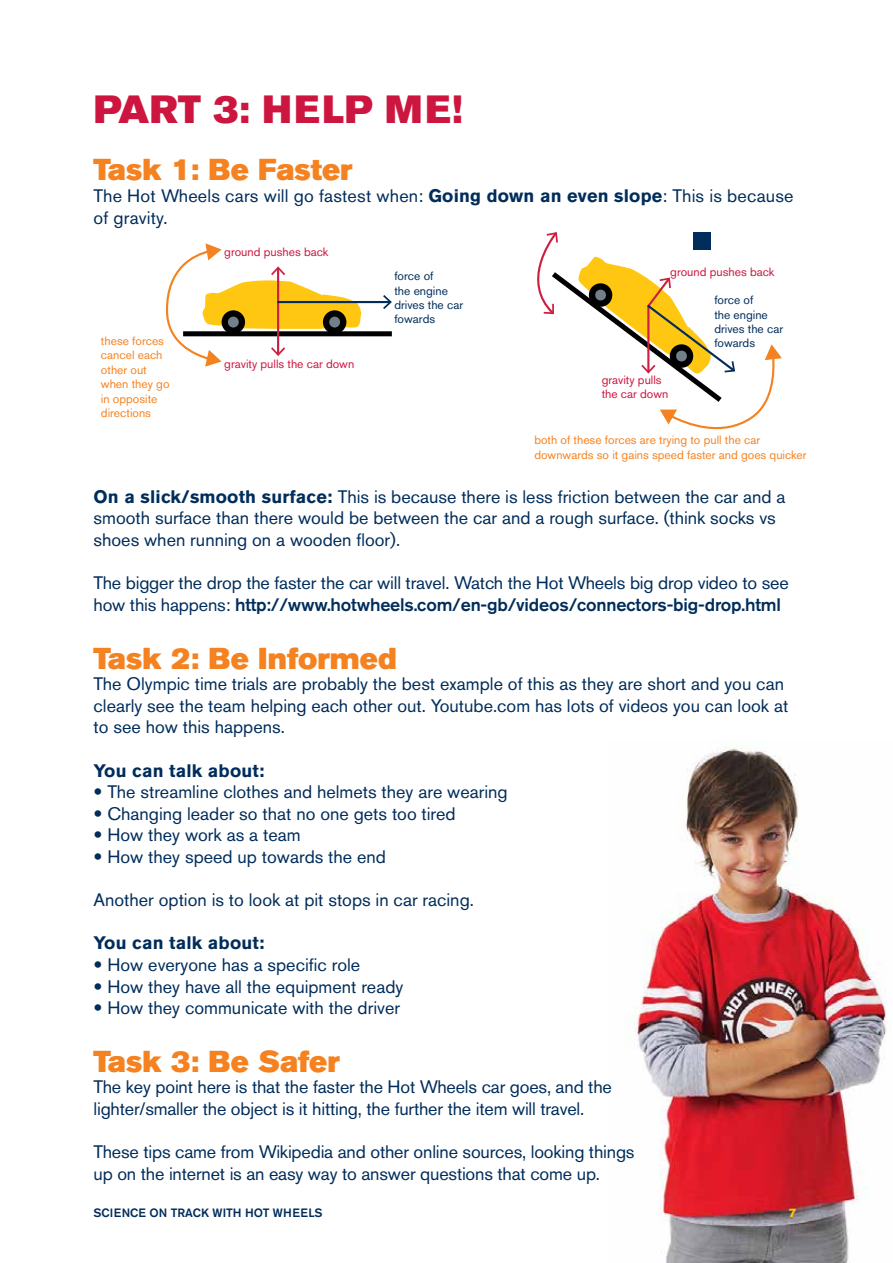
<style>
.page{position:relative;width:893px;height:1263px;background:#fff}
.page>*{position:absolute;margin:0;border:0;box-sizing:border-box;transform-origin:0 0}
.t1{font:39px "Akzidenz Grotesk Pro Super";letter-spacing:.03em;color:#cd163f}
.t2{font:30px "Akzidenz Grotesk Pro Super";color:#f58220}
.t3{font:18px/21.6px "Akzidenz Grotesk Pro";color:#002d5b}
.t4{font:700 18px "Akzidenz Grotesk Pro";letter-spacing:.01em;color:#002d5b}
.t5{font:12px/14.4px "Akzidenz Grotesk Pro";color:#f58220}
.t6{font:12px/14.4px "Akzidenz Grotesk Pro";color:#cd163f}
.t7{font:12px/14.4px "Akzidenz Grotesk Pro";color:#002d5b}
.t8{font:500 12px "Akzidenz Grotesk Pro";color:#002d5b}
.t9{font:12px "Akzidenz Grotesk Pro Super";color:#ffc60b}
.s1{font-weight:700}
.s2{font-weight:500}
.s3{font-family:"Officina Sans Std"}
</style>
<div class="page">
<img style="left:629px;top:747px;width:258px;height:516px">
<div style="left:183px;top:331px;width:209px;height:5px;background:#000"></div>
<svg style="left:165px;top:243px;width:196px;height:124px"></svg>
<hr style="left:278px;top:301px;width:112px;height:2px;background:#002d5b">
<svg style="left:383px;top:295px;width:9px;height:14px"></svg>
<svg style="left:537px;top:232px;width:245px;height:198px"></svg>
<div style="left:693px;top:232px;width:17px;height:18px;background:#002d5b"></div>
<h1 class="t1" style="left:94px;top:84px;width:370px">PART 3: HELP ME!</h1>
<h2 class="t2" style="left:94px;top:150px;width:261px">Task 1: Be Faster</h2>
<p class="t3" style="left:94px;top:185px;width:701px">The Hot Wheels cars will go fastest when: <span class="s1">Going down an even slope</span>: This is because of gravity.</p>
<p class="t5" style="left:101px;top:333px;width:70px">these forces cancel each other out when they go in opposite directions</p>
<p class="t6" style="left:224px;top:244px;width:106px">ground pushes back</p>
<p class="t6" style="left:224px;top:357px;width:131px">gravity pulls the car down</p>
<p class="t7" style="left:394px;top:269px;width:70px">force of<br>the engine drives the car fowards</p>
<p class="t6" style="left:670px;top:264px;width:106px">ground pushes back</p>
<p class="t6" style="left:602px;top:372px;width:68px">gravity pulls the car down</p>
<p class="t7" style="left:714px;top:293px;width:70px">force of<br>the engine drives the car fowards</p>
<p class="t5" style="left:534px;top:433px;width:274px">both of these forces are trying to pull the car downwards so it gains speed faster and goes quicker</p>
<p class="t3" style="left:94px;top:486px;width:693px"><span class="s1">On a slick/smooth surface:</span> This is because there is less friction between the car and a smooth surface than there would be between the car and a rough surface. (think socks vs shoes when running on a wooden floor).</p>
<p class="t3" style="left:94px;top:572px;width:697px">The bigger the drop the faster the car will travel. Watch the Hot Wheels big drop video to see how this happens: <span class="s2">http://www.hotwheels.com/en-gb/videos/connectors-big-drop.html</span></p>
<h2 class="t2" style="left:94px;top:638px;width:305px">Task 2: Be Informed</h2>
<p class="t3" style="left:94px;top:673px;width:696px">The Olympic time trials are probably the best example of this as they are short and you can clearly see the team helping each other out. Youtube.com has lots of videos you can look at to see how this happens.</p>
<p class="t4" style="left:94px;top:758px;width:172px">You can talk about:</p>
<p class="t3" style="left:94px;top:781px;width:416px"><span class="s3">•</span> The streamline clothes and helmets they are wearing</p>
<p class="t3" style="left:94px;top:802px;width:364px"><span class="s3">•</span> Changing leader so that no one gets too tired</p>
<p class="t3" style="left:94px;top:824px;width:209px"><span class="s3">•</span> How they work as a team</p>
<p class="t3" style="left:94px;top:846px;width:294px"><span class="s3">•</span> How they speed up towards the end</p>
<p class="t3" style="left:94px;top:889px;width:382px">Another option is to look at pit stops in car racing.</p>
<p class="t4" style="left:94px;top:931px;width:172px">You can talk about:</p>
<p class="t3" style="left:94px;top:954px;width:268px"><span class="s3">•</span> How everyone has a specific role</p>
<p class="t3" style="left:94px;top:975px;width:311px"><span class="s3">•</span> How they have all the equipment ready</p>
<p class="t3" style="left:94px;top:997px;width:308px"><span class="s3">•</span> How they communicate with the driver</p>
<h2 class="t2" style="left:94px;top:1042px;width:248px">Task 3: Be Safer</h2>
<p class="t3" style="left:94px;top:1076px;width:520px">The key point here is that the faster the Hot Wheels car goes, and the lighter/smaller the object is it hitting, the further the item will travel.</p>
<p class="t3" style="left:94px;top:1141px;width:542px">These tips came from Wikipedia and other online sources, looking things up on the internet is an easy way to answer questions that come up.</p>
<p class="t8" style="left:94px;top:1205px;width:230px">SCIENCE ON TRACK WITH HOT WHEELS</p>
<p class="t9" style="left:789px;top:1205px;width:9px">7</p>
</div>
